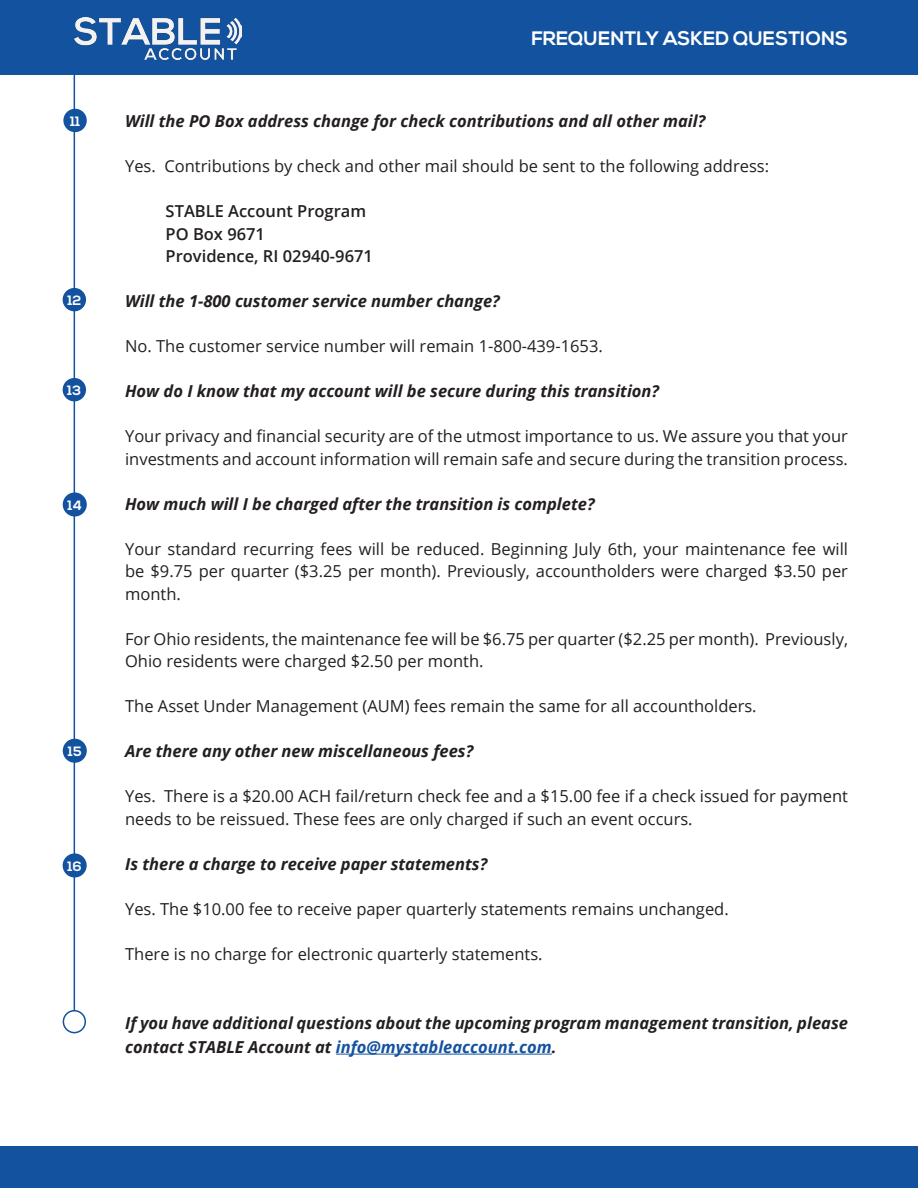
<style>
.page{position:relative;width:918px;height:1188px;background:#fff}
.page>*{position:absolute;margin:0;border:0;box-sizing:border-box;transform-origin:0 0}
.t1{font:700 19.5px "Nexa";color:#fff}
.t2{font:16.5px/22.5px "Open Sans";color:#231f20}
.t3{font:italic 700 16.5px/24px "Open Sans";color:#231f20}
.t4{font:600 16.5px "Open Sans";color:#231f20}
.t5{font:700 13.5px "Nexa";letter-spacing:.015em;color:#fff}
.s1{color:#13529f}
</style>
<div class="page">
<hr style="left:74px;top:0;width:1px;height:1022px;background:#13529f">
<div style="left:0;top:0;width:918px;height:75px;background:#13529f"></div>
<img style="left:74px;top:17px;width:168px;height:43px">
<div style="left:64px;top:109px;width:22px;height:22px;background:#13529f;border-radius:50%"></div>
<div style="left:63px;top:109px;width:24px;height:23px;border:2px solid #13529f;border-radius:50%"></div>
<div style="left:63px;top:493px;width:23px;height:23px;background:#13529f;border-radius:50%"></div>
<div style="left:63px;top:492px;width:24px;height:25px;border:2px solid #13529f;border-radius:50%"></div>
<div style="left:63px;top:739px;width:23px;height:23px;background:#13529f;border-radius:50%"></div>
<div style="left:63px;top:739px;width:24px;height:24px;border:2px solid #13529f;border-radius:50%"></div>
<hr style="left:336px;top:1054px;width:216px;height:1px;background:#13529f">
<div style="left:63px;top:289px;width:22px;height:22px;background:#13529f;border-radius:50%"></div>
<div style="left:63px;top:288px;width:23px;height:23px;border:2px solid #13529f;border-radius:50%"></div>
<div style="left:63px;top:379px;width:22px;height:22px;background:#13529f;border-radius:50%"></div>
<div style="left:63px;top:378px;width:23px;height:23px;border:2px solid #13529f;border-radius:50%"></div>
<div style="left:63px;top:854px;width:23px;height:23px;background:#13529f;border-radius:50%"></div>
<div style="left:63px;top:853px;width:24px;height:25px;border:2px solid #13529f;border-radius:50%"></div>
<div style="left:63px;top:1011px;width:22px;height:22px;background:#fff;border-radius:50%"></div>
<div style="left:63px;top:1010px;width:23px;height:23px;border:2px solid #13529f;border-radius:50%"></div>
<div style="left:0;top:1146px;width:918px;height:42px;background:#13529f"></div>
<p class="t5" style="left:70px;top:113px;width:11px">11</p>
<p class="t5" style="left:67px;top:292px;width:15px">12</p>
<p class="t5" style="left:67px;top:382px;width:16px">13</p>
<p class="t5" style="left:68px;top:497px;width:16px">14</p>
<p class="t5" style="left:68px;top:743px;width:15px">15</p>
<p class="t5" style="left:67px;top:858px;width:16px">16</p>
<p class="t1" style="left:531px;top:27px;width:318px">FREQUENTLY ASKED QUESTIONS</p>
<p class="t3" style="left:125px;top:109px;width:582px">Will the PO Box address change for check contributions and all other mail?</p>
<p class="t2" style="left:125px;top:155px;width:646px">Yes. Contributions by check and other mail should be sent to the following address:</p>
<p class="t4" style="left:166px;top:200px;width:202px">STABLE Account Program</p>
<p class="t4" style="left:166px;top:223px;width:101px">PO Box 9671</p>
<p class="t4" style="left:166px;top:245px;width:209px">Providence, RI 02940-9671</p>
<p class="t3" style="left:125px;top:289px;width:376px">Will the 1-800 customer service number change?</p>
<p class="t2" style="left:125px;top:335px;width:479px">No. The customer service number will remain 1-800-439-1653.</p>
<p class="t3" style="left:125px;top:379px;width:536px">How do I know that my account will be secure during this transition?</p>
<p class="t2" style="left:125px;top:425px;width:724px">Your privacy and financial security are of the utmost importance to us. We assure you that your investments and account information will remain safe and secure during the transition process.</p>
<p class="t3" style="left:125px;top:491px;width:471px">How much will I be charged after the transition is complete?</p>
<p class="t2" style="left:125px;top:537px;width:724px;text-align:justify">Your standard recurring fees will be reduced. Beginning July 6th, your maintenance fee will be $9.75 per quarter ($3.25 per month). Previously, accountholders were charged $3.50 per month.</p>
<p class="t2" style="left:125px;top:627px;width:724px">For Ohio residents, the maintenance fee will be $6.75 per quarter ($2.25 per month). Previously,<br>Ohio residents were charged $2.50 per month.</p>
<p class="t2" style="left:125px;top:695px;width:633px">The Asset Under Management (AUM) fees remain the same for all accountholders.</p>
<p class="t3" style="left:125px;top:739px;width:350px">Are there any other new miscellaneous fees?</p>
<p class="t2" style="left:125px;top:785px;width:725px">Yes. There is a $20.00 ACH fail/return check fee and a $15.00 fee if a check issued for payment needs to be reissued. These fees are only charged if such an event occurs.</p>
<p class="t3" style="left:125px;top:851px;width:364px">Is there a charge to receive paper statements?</p>
<p class="t2" style="left:125px;top:897px;width:605px">Yes. The $10.00 fee to receive paper quarterly statements remains unchanged.</p>
<p class="t2" style="left:125px;top:942px;width:419px">There is no charge for electronic quarterly statements.</p>
<p class="t3" style="left:125px;top:1010px;width:724px">If you have additional questions about the upcoming program management transition, please contact STABLE Account at <span class="s1">info@mystableaccount.com</span>.</p>
</div>
